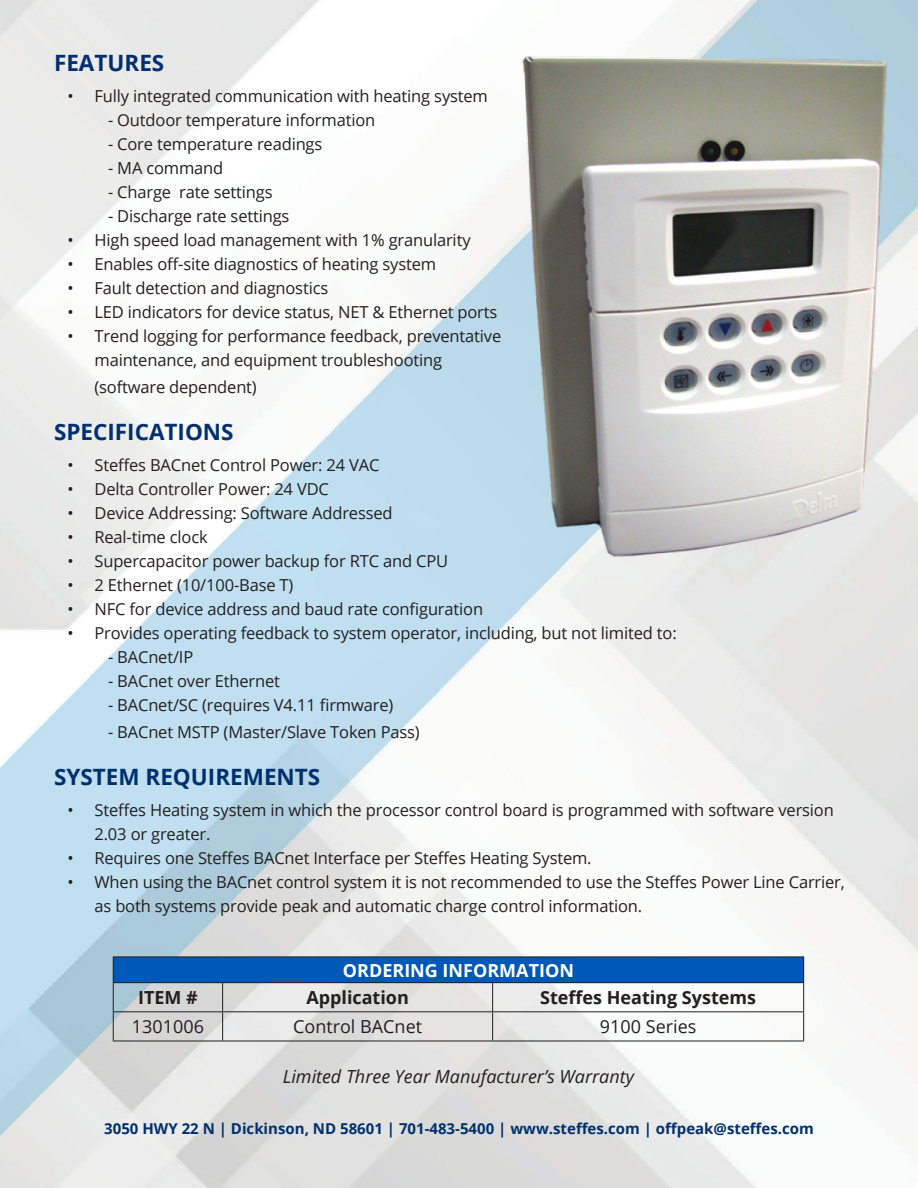
<style>
.page{position:relative;width:918px;height:1188px;background:#fff}
.page>*{position:absolute;margin:0;border:0;box-sizing:border-box;transform-origin:0 0}
.t1{font:700 22.5px "Open Sans";color:#00306d}
.t2{font:italic 18px "Open Sans";color:#231f20}
.t3{font:700 18px "Open Sans";color:#231f20}
.t4{font:18px "Open Sans";color:#231f20}
.t5{font:700 18px "Open Sans";color:#fff}
.t6{font:16.5px/24px "Open Sans";letter-spacing:-.01em;color:#231f20}
.t7{font:700 15px "Open Sans";color:#00306d}
</style>
<div class="page">
<img style="left:0;top:0;width:918px;height:1188px">
<div style="left:113px;top:957px;width:691px;height:26px;background:#0058b8"></div>
<hr style="left:113px;top:957px;width:110px;height:1px;background:#231f20">
<hr style="left:223px;top:957px;width:270px;height:1px;background:#231f20">
<hr style="left:493px;top:957px;width:311px;height:1px;background:#231f20">
<hr style="left:113px;top:982px;width:110px;height:1px;background:#231f20">
<hr style="left:223px;top:982px;width:270px;height:1px;background:#231f20">
<hr style="left:493px;top:982px;width:311px;height:1px;background:#231f20">
<hr style="left:113px;top:1011px;width:110px;height:1px;background:#231f20">
<svg style="left:113px;top:957px;width:1px;height:84px"></svg>
<hr style="left:223px;top:1011px;width:270px;height:1px;background:#231f20">
<svg style="left:222px;top:983px;width:1px;height:58px"></svg>
<hr style="left:493px;top:1011px;width:311px;height:1px;background:#231f20">
<svg style="left:492px;top:983px;width:1px;height:58px"></svg>
<svg style="left:803px;top:957px;width:1px;height:84px"></svg>
<hr style="left:113px;top:1041px;width:110px;height:1px;background:#231f20">
<hr style="left:223px;top:1041px;width:270px;height:1px;background:#231f20">
<hr style="left:493px;top:1041px;width:311px;height:1px;background:#231f20">
<img style="left:521px;top:54px;width:368px;height:502px">
<p class="t1" style="left:54px;top:47px;width:112px">FEATURES</p>
<p class="t6" style="left:68px;top:84px;width:422px">• Fully integrated communication with heating system</p>
<p class="t6" style="left:108px;top:108px;width:269px">- Outdoor temperature information</p>
<p class="t6" style="left:108px;top:132px;width:216px">- Core temperature readings</p>
<p class="t6" style="left:108px;top:156px;width:117px">- MA command</p>
<p class="t6" style="left:108px;top:180px;width:166px">- Charge rate settings</p>
<p class="t6" style="left:108px;top:204px;width:183px">- Discharge rate settings</p>
<p class="t6" style="left:68px;top:228px;width:405px">• High speed load management with 1% granularity</p>
<p class="t6" style="left:68px;top:252px;width:370px">• Enables off-site diagnostics of heating system</p>
<p class="t6" style="left:68px;top:276px;width:262px">• Fault detection and diagnostics</p>
<p class="t6" style="left:68px;top:300px;width:431px">• LED indicators for device status, NET &amp; Ethernet ports</p>
<p class="t6" style="left:94px;top:324px;width:408px;text-indent:-27px">• Trend logging for performance feedback, preventative maintenance, and equipment troubleshooting</p>
<p class="t6" style="left:94px;top:375px;width:164px">(software dependent)</p>
<p class="t1" style="left:54px;top:416px;width:181px">SPECIFICATIONS</p>
<p class="t6" style="left:68px;top:453px;width:313px">• Steffes BACnet Control Power: 24 VAC</p>
<p class="t6" style="left:68px;top:477px;width:263px">• Delta Controller Power: 24 VDC</p>
<p class="t6" style="left:68px;top:501px;width:327px">• Device Addressing: Software Addressed</p>
<p class="t6" style="left:68px;top:525px;width:142px">• Real-time clock</p>
<p class="t6" style="left:68px;top:549px;width:382px">• Supercapacitor power backup for RTC and CPU</p>
<p class="t6" style="left:68px;top:573px;width:227px">• 2 Ethernet (10/100-Base T)</p>
<p class="t6" style="left:68px;top:597px;width:417px">• NFC for device address and baud rate configuration</p>
<p class="t6" style="left:68px;top:621px;width:611px">• Provides operating feedback to system operator, including, but not limited to:</p>
<p class="t6" style="left:108px;top:645px;width:87px">- BACnet/IP</p>
<p class="t6" style="left:108px;top:669px;width:174px">- BACnet over Ethernet</p>
<p class="t6" style="left:108px;top:693px;width:287px">- BACnet/SC (requires V4.11 firmware)</p>
<p class="t6" style="left:108px;top:720px;width:313px">- BACnet MSTP (Master/Slave Token Pass)</p>
<p class="t1" style="left:54px;top:761px;width:268px">SYSTEM REQUIREMENTS</p>
<p class="t6" style="left:94px;top:798px;width:741px;text-indent:-27px">• Steffes Heating system in which the processor control board is programmed with software version<br>2.03 or greater.</p>
<p class="t6" style="left:68px;top:846px;width:526px">• Requires one Steffes BACnet Interface per Steffes Heating System.</p>
<p class="t6" style="left:94px;top:870px;width:752px;text-indent:-27px">• When using the BACnet control system it is not recommended to use the Steffes Power Line Carrier, as both systems provide peak and automatic charge control information.</p>
<p class="t5" style="left:343px;top:957px;width:233px">ORDERING INFORMATION</p>
<p class="t3" style="left:138px;top:985px;width:61px">ITEM #</p>
<p class="t3" style="left:306px;top:985px;width:104px">Application</p>
<p class="t3" style="left:540px;top:985px;width:217px">Steffes Heating Systems</p>
<p class="t4" style="left:132px;top:1014px;width:74px">1301006</p>
<p class="t4" style="left:293px;top:1014px;width:131px">Control BACnet</p>
<p class="t4" style="left:600px;top:1014px;width:98px">9100 Series</p>
<p class="t2" style="left:283px;top:1065px;width:353px">Limited Three Year Manufacturer’s Warranty</p>
<p class="t7" style="left:104px;top:1118px;width:711px">3050 HWY 22 N | Dickinson, ND 58601 | 701-483-5400 | www.steffes.com | offpeak@steffes.com</p>
</div>
